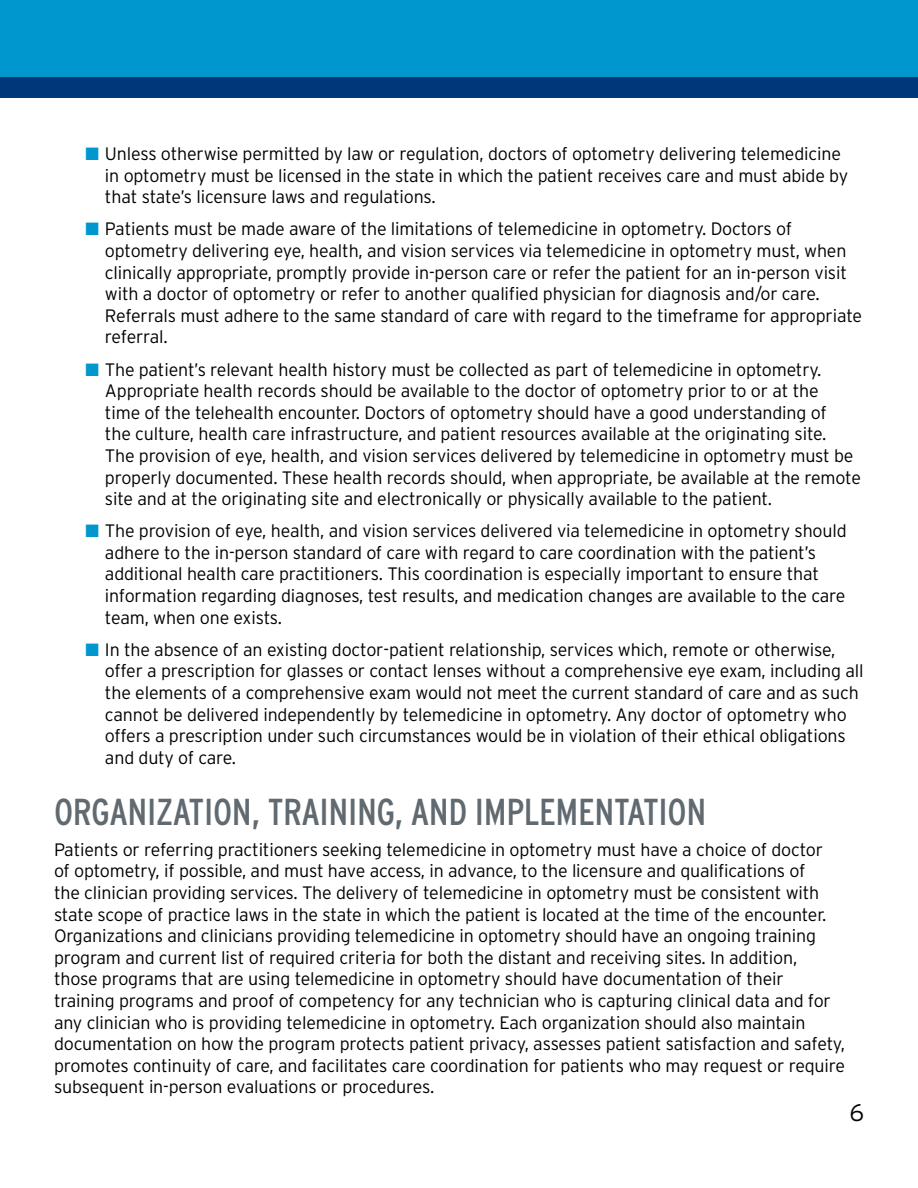
<style>
.page{position:relative;width:918px;height:1188px;background:#fff}
.page>*{position:absolute;margin:0;border:0;box-sizing:border-box;transform-origin:0 0}
.t1{font:37.5px "Interstate Condensed";letter-spacing:-.01em;color:#606a70}
.t2{font:300 24px "Interstate";color:#000}
.t3{font:300 18px/21.6px "Interstate";letter-spacing:-.01em;color:#000}
.s1{color:#0097ce}
</style>
<div class="page">
<div style="left:0;top:0;width:918px;height:98px;background:#00377b"></div>
<div style="left:0;top:0;width:918px;height:77px;background:#0097ce"></div>
<p class="t3" style="left:105px;top:143px;width:745px;text-indent:-19px"><span class="s1">■</span> Unless otherwise permitted by law or regulation, doctors of optometry delivering telemedicine in optometry must be licensed in the state in which the patient receives care and must abide by that state’s licensure laws and regulations.</p>
<p class="t3" style="left:105px;top:218px;width:759px;text-indent:-19px"><span class="s1">■</span> Patients must be made aware of the limitations of telemedicine in optometry. Doctors of optometry delivering eye, health, and vision services via telemedicine in optometry must, when clinically appropriate, promptly provide in-person care or refer the patient for an in-person visit with a doctor of optometry or refer to another qualified physician for diagnosis and/or care.<br>Referrals must adhere to the same standard of care with regard to the timeframe for appropriate referral.</p>
<p class="t3" style="left:105px;top:358px;width:758px;text-indent:-19px"><span class="s1">■</span> The patient’s relevant health history must be collected as part of telemedicine in optometry.<br>Appropriate health records should be available to the doctor of optometry prior to or at the<br>time of the telehealth encounter. Doctors of optometry should have a good understanding of<br>the culture, health care infrastructure, and patient resources available at the originating site.<br>The provision of eye, health, and vision services delivered by telemedicine in optometry must be properly documented. These health records should, when appropriate, be available at the remote site and at the originating site and electronically or physically available to the patient.</p>
<p class="t3" style="left:105px;top:520px;width:743px;text-indent:-19px"><span class="s1">■</span> The provision of eye, health, and vision services delivered via telemedicine in optometry should adhere to the in-person standard of care with regard to care coordination with the patient’s additional health care practitioners. This coordination is especially important to ensure that information regarding diagnoses, test results, and medication changes are available to the care team, when one exists.</p>
<p class="t3" style="left:105px;top:638px;width:760px;text-indent:-19px"><span class="s1">■</span> In the absence of an existing doctor-patient relationship, services which, remote or otherwise, offer a prescription for glasses or contact lenses without a comprehensive eye exam, including all the elements of a comprehensive exam would not meet the current standard of care and as such cannot be delivered independently by telemedicine in optometry. Any doctor of optometry who offers a prescription under such circumstances would be in violation of their ethical obligations and duty of care.</p>
<h1 class="t1" style="left:54px;top:791px;width:654px">ORGANIZATION, TRAINING, AND IMPLEMENTATION</h1>
<p class="t3" style="left:54px;top:839px;width:793px">Patients or referring practitioners seeking telemedicine in optometry must have a choice of doctor<br>of optometry, if possible, and must have access, in advance, to the licensure and qualifications of<br>the clinician providing services. The delivery of telemedicine in optometry must be consistent with state scope of practice laws in the state in which the patient is located at the time of the encounter.<br>Organizations and clinicians providing telemedicine in optometry should have an ongoing training program and current list of required criteria for both the distant and receiving sites. In addition, those programs that are using telemedicine in optometry should have documentation of their training programs and proof of competency for any technician who is capturing clinical data and for any clinician who is providing telemedicine in optometry. Each organization should also maintain documentation on how the program protects patient privacy, assesses patient satisfaction and safety, promotes continuity of care, and facilitates care coordination for patients who may request or require subsequent in-person evaluations or procedures.</p>
<h2 class="t2" style="left:849px;top:1099px;width:16px">6</h2>
</div>
